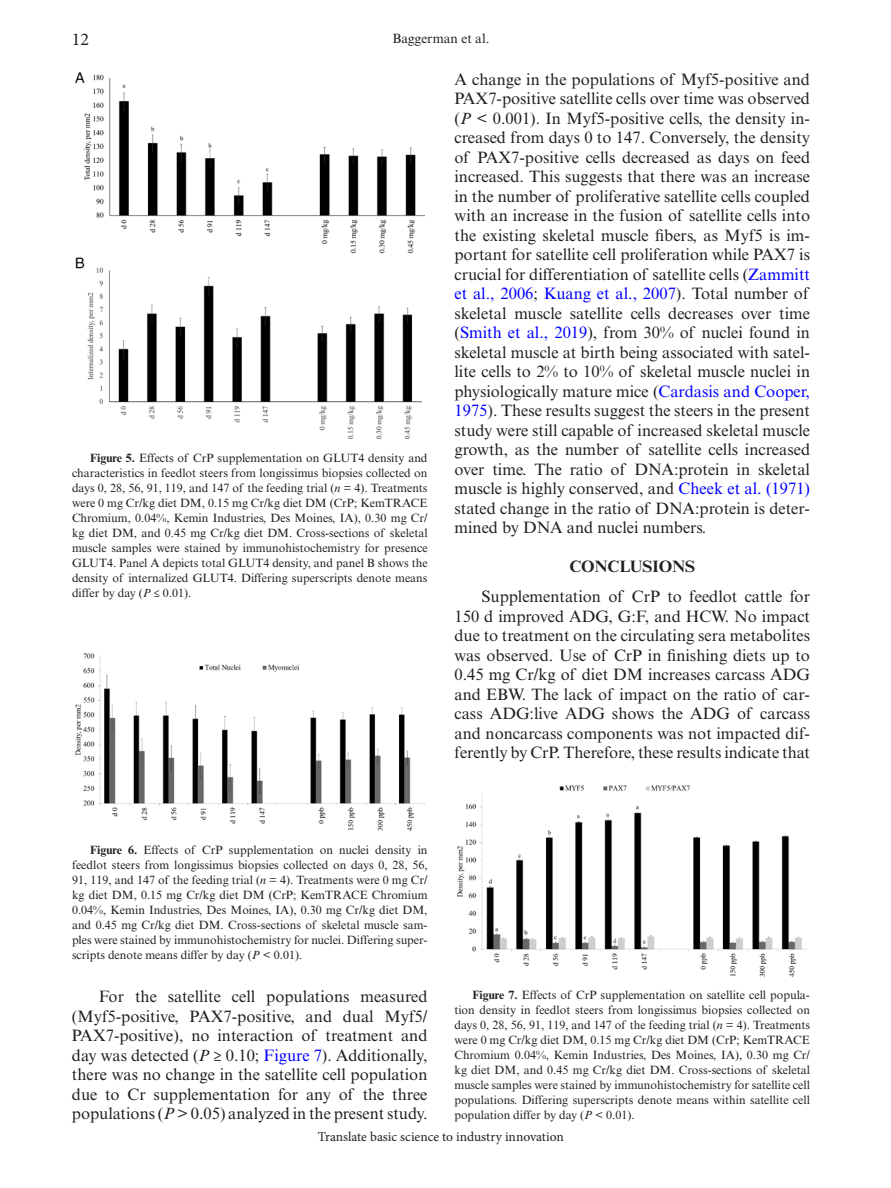
<style>
.page{position:relative;width:891px;height:1188px;background:#fff}
.page>*{position:absolute;margin:0;border:0;box-sizing:border-box;transform-origin:0 0}
.t1{font:18px "Minion Pro";color:#231f20}
.t2{font:16.5px/19.5px "Times New Roman MT Std";color:#231f20;text-align:justify}
.t3{font:700 16.5px "Times New Roman MT Std";color:#231f20}
.t4{font:13.5px "Minion Pro";color:#231f20}
.t5{font:13.5px "Times New Roman MT Std";color:#231f20}
.t6{font:12px/15px "Times New Roman MT Std";color:#231f20;text-align:justify}
.s1{font-weight:700}
.s2{font-style:italic}
.s3{color:#00f}
</style>
<div class="page">
<img style="left:75px;top:653px;width:349px;height:178px">
<img style="left:457px;top:785px;width:350px;height:191px">
<img style="left:75px;top:73px;width:349px;height:366px">
<p class="t1" style="left:72px;top:27px;width:19px">12</p>
<p class="t5" style="left:392px;top:30px;width:98px">Baggerman et al.</p>
<p class="t6" style="left:72px;top:450px;width:357px;text-indent:18px"><span class="s1">Figure 5.</span> Effects of CrP supplementation on GLUT4 density and characteristics in feedlot steers from longissimus biopsies collected on days 0, 28, 56, 91, 119, and 147 of the feeding trial (<span class="s2">n</span> = 4). Treatments were 0 mg Cr/kg diet DM, 0.15 mg Cr/kg diet DM (CrP; KemTRACE Chromium, 0.04%, Kemin Industries, Des Moines, IA), 0.30 mg Cr/ kg diet DM, and 0.45 mg Cr/kg diet DM. Cross-sections of skeletal muscle samples were stained by immunohistochemistry for presence GLUT4. Panel A depicts total GLUT4 density, and panel B shows the density of internalized GLUT4. Differing superscripts denote means differ by day (<span class="s2">P</span> ≤ 0.01).</p>
<p class="t2" style="left:454px;top:69px;width:357px">A change in the populations of Myf5-positive and PAX7-positive satellite cells over time was observed (<span class="s2">P</span> &lt; 0.001). In Myf5-positive cells, the density in&shy;creased from days 0 to 147. Conversely, the density of PAX7-positive cells decreased as days on feed increased. This suggests that there was an increase in the number of proliferative satellite cells coupled with an increase in the fusion of satellite cells into the existing skeletal muscle fibers, as Myf5 is im&shy;portant for satellite cell proliferation while PAX7 is crucial for differentiation of satellite cells (<span class="s3">Zammitt et al., 2006</span>; <span class="s3">Kuang et al., 2007</span>). Total number of skeletal muscle satellite cells decreases over time (<span class="s3">Smith et al., 2019</span>), from 30% of nuclei found in skeletal muscle at birth being associated with satel&shy;lite cells to 2% to 10% of skeletal muscle nuclei in physiologically mature mice (<span class="s3">Cardasis and Cooper, 1975</span>). These results suggest the steers in the present study were still capable of increased skeletal muscle growth, as the number of satellite cells increased over time. The ratio of DNA:protein in skeletal muscle is highly conserved, and <span class="s3">Cheek et al. (1971) </span>stated change in the ratio of DNA:protein is deter&shy;mined by DNA and nuclei numbers.</p>
<p class="t3" style="left:569px;top:556px;width:127px">CONCLUSIONS</p>
<p class="t2" style="left:454px;top:587px;width:357px;text-indent:27px">Supplementation of CrP to feedlot cattle for 150 d improved ADG, G:F, and HCW. No impact due to treatment on the circulating sera metabolites was observed. Use of CrP in finishing diets up to 0.45 mg Cr/kg of diet DM increases carcass ADG and EBW. The lack of impact on the ratio of car&shy;cass ADG:live ADG shows the ADG of carcass and noncarcass components was not impacted dif&shy;ferently by CrP. Therefore, these results indicate that</p>
<p class="t6" style="left:72px;top:843px;width:357px;text-indent:18px"><span class="s1">Figure 6.</span> Effects of CrP supplementation on nuclei density in feedlot steers from longissimus biopsies collected on days 0, 28, 56, 91, 119, and 147 of the feeding trial (<span class="s2">n</span> = 4). Treatments were 0 mg Cr/ kg diet DM, 0.15 mg Cr/kg diet DM (CrP; KemTRACE Chromium 0.04%, Kemin Industries, Des Moines, IA), 0.30 mg Cr/kg diet DM, and 0.45 mg Cr/kg diet DM. Cross-sections of skeletal muscle sam&shy;ples were stained by immunohistochemistry for nuclei. Differing super&shy;scripts denote means differ by day (<span class="s2">P</span> &lt; 0.01).</p>
<p class="t2" style="left:72px;top:987px;width:357px;text-indent:27px">For the satellite cell populations measured (Myf5-positive, PAX7-positive, and dual Myf5/ PAX7-positive), no interaction of treatment and day was detected (<span class="s2">P</span> ≥ 0.10; <span class="s3">Figure 7</span>). Additionally, there was no change in the satellite cell population due to Cr supplementation for any of the three populations (<span class="s2">P</span> &gt; 0.05) analyzed in the present study.</p>
<p class="t6" style="left:454px;top:988px;width:357px;text-indent:18px"><span class="s1">Figure 7.</span> Effects of CrP supplementation on satellite cell popula&shy;tion density in feedlot steers from longissimus biopsies collected on days 0, 28, 56, 91, 119, and 147 of the feeding trial (<span class="s2">n</span> = 4). Treatments were 0 mg Cr/kg diet DM, 0.15 mg Cr/kg diet DM (CrP; KemTRACE Chromium 0.04%, Kemin Industries, Des Moines, IA), 0.30 mg Cr/ kg diet DM, and 0.45 mg Cr/kg diet DM. Cross-sections of skeletal muscle samples were stained by immunohistochemistry for satellite cell populations. Differing superscripts denote means within satellite cell population differ by day (<span class="s2">P</span> &lt; 0.01).</p>
<p class="t4" style="left:318px;top:1128px;width:247px">Translate basic science to industry innovation</p>
</div>
